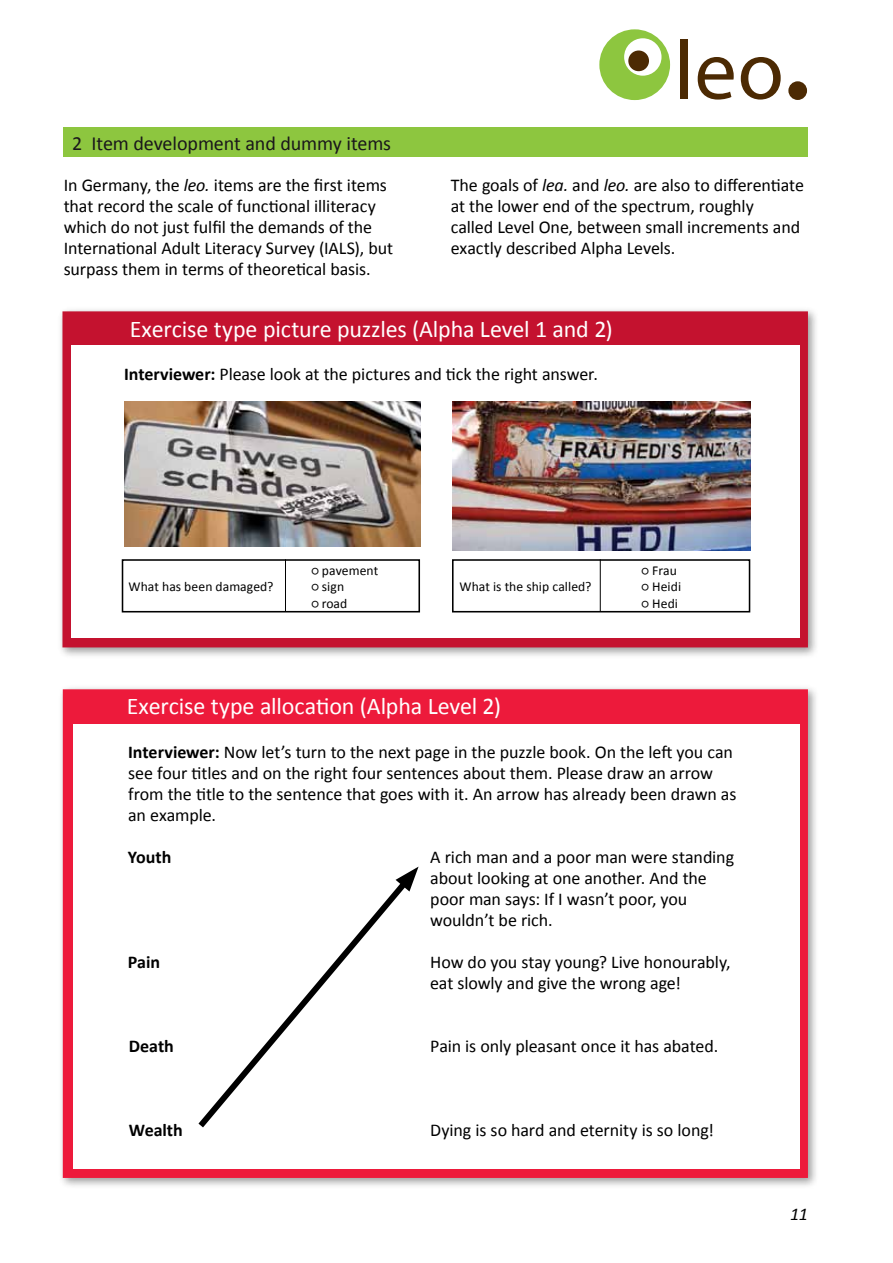
<style>
.page{position:relative;width:893px;height:1263px;background:#fff}
.page>*{position:absolute;margin:0;border:0;box-sizing:border-box;transform-origin:0 0}
.t1{font:84.3px "Myriad Pro";color:#4c2a03}
.Überschrift_Aufgabe{font:24px "Calibri";letter-spacing:-.005em;color:#fff}
.Überschrift{font:20.1px "Calibri";letter-spacing:-.01em;color:#1a171b}
.Paragraph_Style_1{font:18px/21px "Calibri";letter-spacing:-.005em;color:#000}
.Paragraph_Style_1-2{font:700 18px "Calibri";letter-spacing:-.005em;color:#000}
.t2{font:italic 18px "Calibri";color:#000}
.Paragraph_Style_1-3{font:13.65px "Calibri";letter-spacing:.005em;color:#000}
.s1{font-style:italic}
.s2{font-weight:700}
</style>
<div class="page">
<div style="left:599px;top:29px;width:71px;height:71px;background:#8dc63f;border-radius:50%"></div>
<div style="left:624px;top:38px;width:37px;height:38px;background:#fff;border-radius:50%"></div>
<div style="left:628px;top:51px;width:21px;height:20px;background:#4c2a03;border-radius:50%"></div>
<div style="left:788px;top:81px;width:19px;height:19px;background:#4c2a03;border-radius:50%"></div>
<div style="left:64px;top:128px;width:744px;height:29px;background:#8dc63f"></div>
<div style="left:57px;top:306px;width:762px;height:353px;background:#000;opacity:.4"></div>
<div style="left:64px;top:313px;width:742px;height:333px;background:#c4122f"></div>
<div style="left:62px;top:311px;width:746px;height:336px;border:3px solid #c4122f"></div>
<div style="left:71px;top:345px;width:729px;height:292px;background:#fff"></div>
<img style="left:124px;top:401px;width:296px;height:145px">
<img style="left:453px;top:401px;width:297px;height:149px">
<div style="left:122px;top:559px;width:298px;height:53px;border:2px solid #000"></div>
<hr style="left:285px;top:559px;width:1px;height:53px;background:#000">
<div style="left:452px;top:559px;width:298px;height:53px;border:2px solid #000"></div>
<hr style="left:600px;top:559px;width:1px;height:53px;background:#000">
<div style="left:58px;top:684px;width:761px;height:505px;background:#000;opacity:.4"></div>
<div style="left:64px;top:691px;width:742px;height:485px;background:#ed1a3b"></div>
<div style="left:63px;top:689px;width:745px;height:489px;border:3px solid #ed1a3b"></div>
<div style="left:73px;top:724px;width:726px;height:445px;background:#fff"></div>
<svg style="left:198px;top:879px;width:212px;height:249px"></svg>
<svg style="left:396px;top:866px;width:23px;height:25px"></svg>
<p class="Überschrift" style="left:72px;top:131px;width:320px">2 Item development and dummy items</p>
<p class="Paragraph_Style_1" style="left:64px;top:174px;width:325px">In Germany, the <span class="s1">leo.</span> items are the first items</p>
<p class="Paragraph_Style_1" style="left:64px;top:195px;width:331px">that record the scale of functional illiteracy which do not just fulfil the demands of the International Adult Literacy Survey (IALS), but surpass them in terms of theoretical basis.</p>
<h1 class="t1" style="left:674px;top:18px;width:112px">leo</h1>
<p class="Paragraph_Style_1" style="left:451px;top:174px;width:355px">The goals of <span class="s1">lea.</span> and <span class="s1">leo.</span> are also to differentiate</p>
<p class="Paragraph_Style_1" style="left:451px;top:195px;width:351px">at the lower end of the spectrum, roughly called Level One, between small increments and exactly described Alpha Levels.</p>
<p class="Überschrift_Aufgabe" style="left:130px;top:314px;width:485px">Exercise type picture puzzles (Alpha Level 1 and 2)</p>
<p class="Paragraph_Style_1" style="left:124px;top:363px;width:475px"><span class="s2">Interviewer:</span> Please look at the pictures and tick the right answer.</p>
<p class="Paragraph_Style_1-3" style="left:129px;top:578px;width:146px">What has been damaged?</p>
<p class="Paragraph_Style_1-3" style="left:311px;top:562px;width:68px">○ pavement</p>
<p class="Paragraph_Style_1-3" style="left:311px;top:578px;width:34px">○ sign</p>
<p class="Paragraph_Style_1-3" style="left:311px;top:594px;width:37px">○ road</p>
<p class="Paragraph_Style_1-3" style="left:459px;top:578px;width:134px">What is the ship called?</p>
<p class="Paragraph_Style_1-3" style="left:642px;top:562px;width:37px">○ Frau</p>
<p class="Paragraph_Style_1-3" style="left:642px;top:578px;width:41px">○ Heidi</p>
<p class="Paragraph_Style_1-3" style="left:642px;top:594px;width:38px">○ Hedi</p>
<p class="Überschrift_Aufgabe" style="left:127px;top:691px;width:376px">Exercise type allocation (Alpha Level 2)</p>
<p class="Paragraph_Style_1" style="left:128px;top:741px;width:610px"><span class="s2">Interviewer:</span> Now let’s turn to the next page in the puzzle book. On the left you can see four titles and on the right four sentences about them. Please draw an arrow from the title to the sentence that goes with it. An arrow has already been drawn as an example.</p>
<p class="Paragraph_Style_1-2" style="left:128px;top:845px;width:45px">Youth</p>
<p class="Paragraph_Style_1" style="left:430px;top:846px;width:305px">A rich man and a poor man were standing about looking at one another. And the poor man says: If I wasn’t poor, you wouldn’t be rich.</p>
<p class="Paragraph_Style_1" style="left:430px;top:951px;width:302px">How do you stay young? Live honourably, eat slowly and give the wrong age!</p>
<p class="Paragraph_Style_1-2" style="left:128px;top:950px;width:34px">Pain</p>
<p class="Paragraph_Style_1-2" style="left:129px;top:1034px;width:47px">Death</p>
<p class="Paragraph_Style_1-2" style="left:129px;top:1118px;width:55px">Wealth</p>
<p class="Paragraph_Style_1" style="left:430px;top:1035px;width:289px">Pain is only pleasant once it has abated.</p>
<p class="Paragraph_Style_1" style="left:430px;top:1119px;width:285px">Dying is so hard and eternity is so long!</p>
<p class="t2" style="left:790px;top:1201px;width:19px">11</p>
</div>
